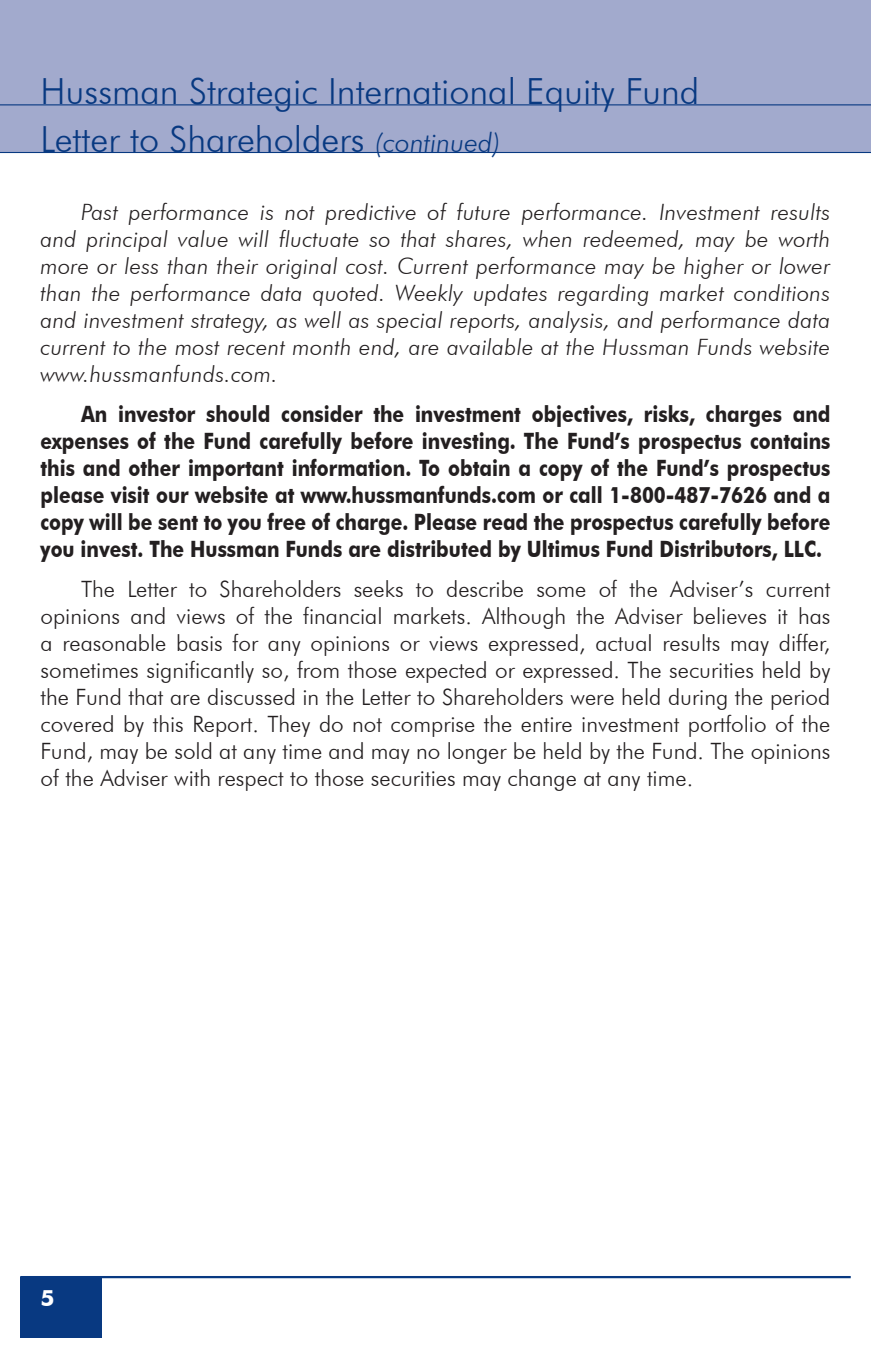
<style>
.page{position:relative;width:871px;height:1357px;background:#fff}
.page>*{position:absolute;margin:0;border:0;box-sizing:border-box;transform-origin:0 0}
.Page_Header{font:300 36px "Futura BT";color:#083981}
.Body_Copy{font:300 22.5px/27px "Futura BT";color:#231f20;text-align:justify}
.Body_Copy-2{font:italic 300 22.5px/27px "Futura BT";letter-spacing:.01em;color:#231f20;text-align:justify}
.Body_Copy-3{font:700 22.5px/27px "Futura BT";color:#231f20;text-align:justify;scale:.85 1}
.t1{font:700 22.5px "Futura BT";color:#fff}
.s1{font-style:italic;font-size:27px}
</style>
<div class="page">
<div style="left:20px;top:1277px;width:81px;height:61px;background:#083981"></div>
<hr style="left:20px;top:1276px;width:830px;height:2px;background:#083981">
<div style="left:0;top:0;width:871px;height:152px;background:#a2aacd"></div>
<hr style="left:0;top:104px;width:871px;height:1px;background:#083981">
<hr style="left:0;top:152px;width:871px;height:1px;background:#083981">
<p class="Page_Header" style="left:40px;top:70px;width:660px">Hussman Strategic International Equity Fund</p>
<p class="Page_Header" style="left:40px;top:117px;width:462px">Letter to Shareholders <span class="s1">(continued)</span></p>
<p class="Body_Copy-2" style="left:40px;top:198px;width:791px;text-indent:40px">Past performance is not predictive of future performance. Investment results and principal value will fluctuate so that shares, when redeemed, may be worth more or less than their original cost. Current performance may be higher or lower than the performance data quoted. Weekly updates regarding market conditions and investment strategy, as well as special reports, analysis, and performance data current to the most recent month end, are available at the Hussman Funds website www.hussmanfunds.com.</p>
<p class="Body_Copy-3" style="left:40px;top:400px;width:931px;text-indent:40px">An investor should consider the investment objectives, risks, charges and expenses of the Fund carefully before investing. The Fund’s prospectus contains this and other important information. To obtain a copy of the Fund’s prospectus please visit our website at www.hussmanfunds.com or call 1-800-487-7626 and a copy will be sent to you free of charge. Please read the prospectus carefully before you invest. The Hussman Funds are distributed by Ultimus Fund Distributors, LLC.</p>
<p class="Body_Copy" style="left:40px;top:575px;width:791px;text-indent:40px">The Letter to Shareholders seeks to describe some of the Adviser’s current opinions and views of the financial markets. Although the Adviser believes it has a reasonable basis for any opinions or views expressed, actual results may differ, sometimes significantly so, from those expected or expressed. The securities held by the Fund that are discussed in the Letter to Shareholders were held during the period covered by this Report. They do not comprise the entire investment portfolio of the Fund, may be sold at any time and may no longer be held by the Fund. The opinions of the Adviser with respect to those securities may change at any time.</p>
<p class="t1" style="left:40px;top:1284px;width:16px">5</p>
</div>
